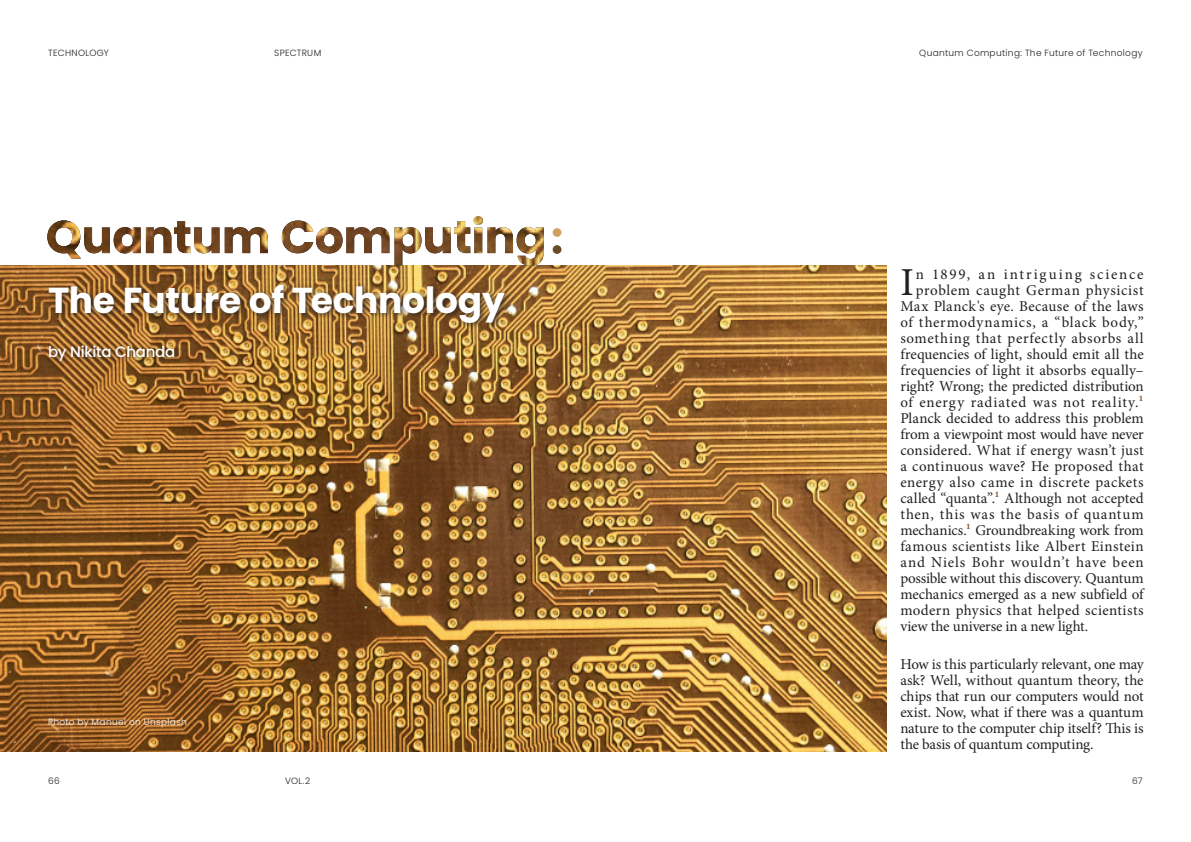
<style>
.page{position:relative;width:1191px;height:842px;background:#fff}
.page>*{position:absolute;margin:0;border:0;box-sizing:border-box;transform-origin:0 0}
.Body_style{font:39.6px "Minion Pro";color:#231f20}
.Head_style{font:700 36px "Poppins";letter-spacing:-.01em;color:#fff}
.Body_style-2{font:15px/16px "Minion Pro";letter-spacing:.015em;color:#231f20;text-align:justify}
.Body_style-3{font:15px "Minion Pro";letter-spacing:-.01em;color:#231f20}
.Body_style-4{font:15px "Minion Pro";letter-spacing:.04em;color:#231f20}
.Body_style-5{font:15px "Minion Pro";letter-spacing:.05em;color:#231f20}
.Body_style-6{font:15px "Minion Pro";letter-spacing:.055em;color:#231f20}
.Body_style-7{font:15px "Minion Pro";letter-spacing:-.015em;color:#231f20}
.Body_style-8{font:15px "Minion Pro";letter-spacing:.045em;color:#231f20}
.Body_style-9{font:15px "Minion Pro";letter-spacing:-.02em;color:#231f20}
.Body_style-10{font:15px "Minion Pro";letter-spacing:.125em;color:#231f20}
.By_style{font:500 15px "Poppins";letter-spacing:-.02em;color:#fff}
.Page_N_style_R{font:300 9px "Poppins";letter-spacing:.035em;color:#231f20}
.Page_N_style_L{font:300 9px "Poppins";letter-spacing:.04em;color:#fff}
.Page_N_style_L-2{font:300 9px "Poppins";letter-spacing:.03em;color:#231f20}
.s1{font-weight:600;color:#90613e}
</style>
<div class="page">
<img style="left:0;top:266px;width:886px;height:485px">
<div style="left:45px;top:281px;width:467px;height:49px;background:#231f20;opacity:.75"></div>
<div style="left:46px;top:342px;width:136px;height:26px;background:#231f20;opacity:.75"></div>
<img style="left:47px;top:216px;width:496px;height:50px">
<div style="left:552px;top:228px;width:9px;height:9px;background:#cea25e;border-radius:50%"></div>
<div style="left:552px;top:245px;width:9px;height:9px;background:#684c28;border-radius:50%"></div>
<p class="Page_N_style_L-2" style="left:48px;top:47px;width:62px">TECHNOLOGY</p>
<p class="Page_N_style_R" style="left:919px;top:47px;width:225px">Quantum Computing: The Future of Technology</p>
<p class="Page_N_style_R" style="left:274px;top:47px;width:48px">SPECTRUM</p>
<p class="Head_style" style="left:48px;top:279px;width:458px">The Future of Technology</p>
<p class="By_style" style="left:48px;top:343px;width:129px">by Nikita Chanda</p>
<p class="Page_N_style_L" style="left:48px;top:716px;width:140px">Photo by Manuel on Unsplash</p>
<p class="Body_style" style="left:900px;top:256px;width:15px">I</p>
<p class="Body_style-10" style="left:915px;top:264px;width:229px">n 1899, an intriguing science</p>
<p class="Body_style-4" style="left:915px;top:280px;width:229px">problem caught German physicist</p>
<p class="Body_style-2" style="left:900px;top:298px;width:245px">Max Planck's eye. Because of the laws</p>
<p class="Body_style-5" style="left:900px;top:312px;width:245px">of thermodynamics, a “black body,”</p>
<p class="Body_style-8" style="left:900px;top:328px;width:245px">something that perfectly absorbs all</p>
<p class="Body_style-2" style="left:900px;top:346px;width:245px">frequencies of light, should emit all the</p>
<p class="Body_style-2" style="left:900px;top:362px;width:245px">frequencies of light it absorbs equally–</p>
<p class="Body_style-3" style="left:900px;top:376px;width:245px">right? Wrong; the predicted distribution</p>
<p class="Body_style-6" style="left:900px;top:392px;width:245px">of energy radiated was not reality.<span class="s1">¹</span></p>
<p class="Body_style-2" style="left:900px;top:410px;width:245px">Planck decided to address this problem</p>
<p class="Body_style-9" style="left:900px;top:424px;width:245px">from a viewpoint most would have never</p>
<p class="Body_style-2" style="left:900px;top:442px;width:245px">considered. What if energy wasn’t just</p>
<p class="Body_style-2" style="left:900px;top:458px;width:245px">a continuous wave? He proposed that</p>
<p class="Body_style-4" style="left:900px;top:472px;width:245px">energy also came in discrete packets</p>
<p class="Body_style-2" style="left:900px;top:490px;width:245px">called “quanta”.<span class="s1">¹</span> Although not accepted</p>
<p class="Body_style-5" style="left:900px;top:504px;width:245px">then, this was the basis of quantum</p>
<p class="Body_style-7" style="left:900px;top:520px;width:245px">mechanics.<span class="s1">¹</span> Groundbreaking work from</p>
<p class="Body_style-2" style="left:900px;top:538px;width:245px">famous scientists like Albert Einstein</p>
<p class="Body_style-6" style="left:900px;top:552px;width:245px">and Niels Bohr wouldn’t have been</p>
<p class="Body_style-3" style="left:900px;top:568px;width:245px">possible without this discovery. Quantum</p>
<p class="Body_style-3" style="left:900px;top:584px;width:245px">mechanics emerged as a new subfield of</p>
<p class="Body_style-2" style="left:900px;top:602px;width:245px">modern physics that helped scientists</p>
<p class="Body_style-3" style="left:900px;top:616px;width:189px">view the universe in a new light.</p>
<p class="Body_style-2" style="left:900px;top:656px;width:245px">How is this particularly relevant, one may ask? Well, without quantum theory, the chips that run our computers would not exist. Now, what if there was a quantum nature to the computer chip itself? This is the basis of quantum computing.</p>
<p class="Page_N_style_R" style="left:48px;top:775px;width:13px">66</p>
<p class="Page_N_style_R" style="left:285px;top:775px;width:27px">VOL.2</p>
<p class="Page_N_style_R" style="left:1132px;top:775px;width:12px">67</p>
</div>
